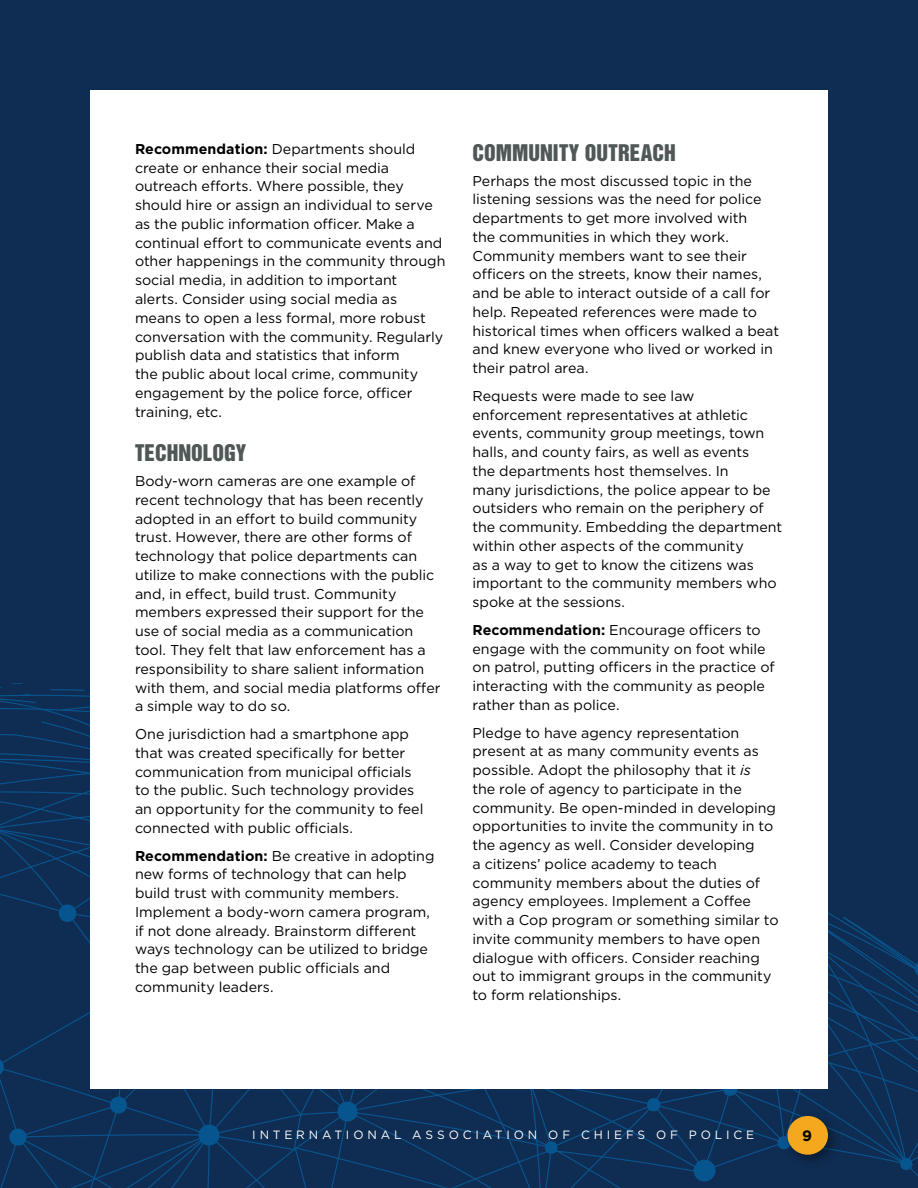
<style>
.page{position:relative;width:918px;height:1188px;background:#0f2d52}
.page>*{position:absolute;margin:0;border:0;box-sizing:border-box;transform-origin:0 0}
.t1{font:21px "Helvetica Inserat LT Std";color:#4f5757}
.t2{font:700 15px "Gotham";color:#000}
.t3{font:14.25px/18.8px "Gotham";color:#000}
.t4{font:12px "Gotham";letter-spacing:.32em;color:#fff}
.s1{font-weight:700}
.s2{font-style:italic}
</style>
<div class="page">
<svg style="left:0;top:683px;width:918px;height:505px"></svg>
<div style="left:90px;top:90px;width:738px;height:999px;background:#fff"></div>
<div style="left:782px;top:1110px;width:61px;height:59px;background:#000;opacity:.4"></div>
<div style="left:788px;top:1116px;width:40px;height:39px;background:#f5a81d;border-radius:50%"></div>
<p class="t3" style="left:135px;top:139px;width:312px"><span class="s1">Recommendation:</span> Departments should create or enhance their social media outreach efforts. Where possible, they should hire or assign an individual to serve as the public information officer. Make a continual effort to communicate events and other happenings in the community through social media, in addition to important<br>alerts. Consider using social media as means to open a less formal, more robust conversation with the community. Regularly publish data and statistics that inform<br>the public about local crime, community engagement by the police force, officer training, etc.</p>
<h1 class="t1" style="left:135px;top:441px;width:113px">TECHNOLOGY</h1>
<p class="t3" style="left:135px;top:472px;width:307px">Body-worn cameras are one example of recent technology that has been recently adopted in an effort to build community trust. However, there are other forms of technology that police departments can utilize to make connections with the public and, in effect, build trust. Community members expressed their support for the use of social media as a communication tool. They felt that law enforcement has a responsibility to share salient information with them, and social media platforms offer a simple way to do so.</p>
<p class="t3" style="left:135px;top:724px;width:290px">One jurisdiction had a smartphone app that was created specifically for better communication from municipal officials to the public. Such technology provides an opportunity for the community to feel connected with public officials.</p>
<p class="t3" style="left:135px;top:846px;width:301px"><span class="s1">Recommendation:</span> Be creative in adopting new forms of technology that can help build trust with community members.<br>Implement a body-worn camera program, if not done already. Brainstorm different ways technology can be utilized to bridge the gap between public officials and community leaders.</p>
<h1 class="t1" style="left:472px;top:140px;width:205px">COMMUNITY OUTREACH</h1>
<p class="t3" style="left:472px;top:171px;width:308px">Perhaps the most discussed topic in the listening sessions was the need for police departments to get more involved with<br>the communities in which they work.<br>Community members want to see their officers on the streets, know their names, and be able to interact outside of a call for help. Repeated references were made to historical times when officers walked a beat and knew everyone who lived or worked in their patrol area.</p>
<p class="t3" style="left:472px;top:386px;width:311px">Requests were made to see law enforcement representatives at athletic events, community group meetings, town halls, and county fairs, as well as events<br>the departments host themselves. In<br>many jurisdictions, the police appear to be outsiders who remain on the periphery of the community. Embedding the department within other aspects of the community<br>as a way to get to know the citizens was important to the community members who spoke at the sessions.</p>
<p class="t3" style="left:472px;top:620px;width:304px"><span class="s1">Recommendation:</span> Encourage officers to engage with the community on foot while on patrol, putting officers in the practice of interacting with the community as people rather than as police.</p>
<p class="t3" style="left:472px;top:723px;width:308px">Pledge to have agency representation present at as many community events as possible. Adopt the philosophy that it <span class="s2">is<br></span>the role of agency to participate in the community. Be open-minded in developing opportunities to invite the community in to the agency as well. Consider developing<br>a citizens’ police academy to teach community members about the duties of agency employees. Implement a Coffee with a Cop program or something similar to invite community members to have open dialogue with officers. Consider reaching out to immigrant groups in the community to form relationships.</p>
<p class="t4" style="left:252px;top:1127px;width:503px">INTERNATIONAL ASSOCIATION OF CHIEFS OF POLICE</p>
<p class="t2" style="left:802px;top:1125px;width:11px">9</p>
</div>
